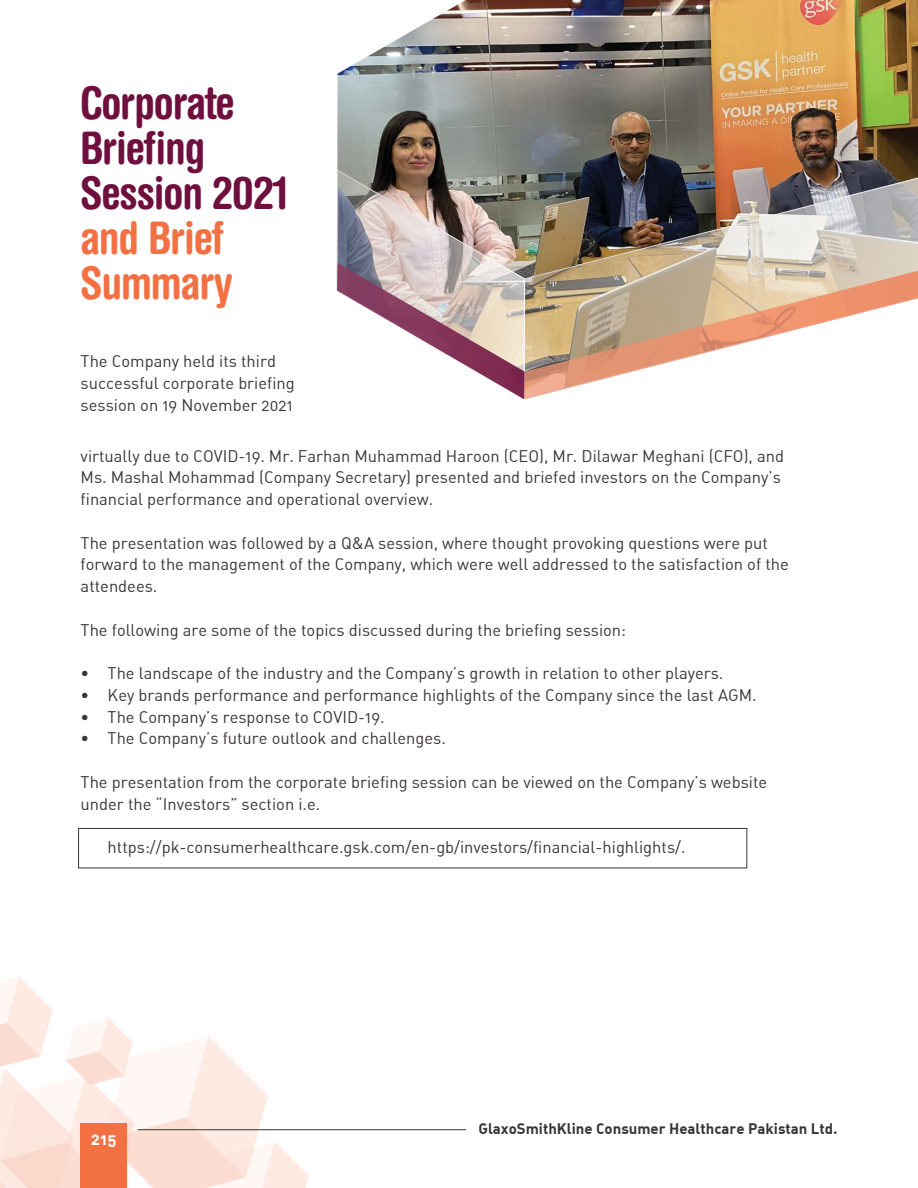
<style>
.page{position:relative;width:918px;height:1188px;background:#fff}
.page>*{position:absolute;margin:0;border:0;box-sizing:border-box;transform-origin:0 0}
.t1{font:700 condensed 45px/45px "Helvetica Rounded LT Std";letter-spacing:-.025em;color:#6e0f3d}
.t2{font:700 condensed 45px/45px "Helvetica Rounded LT Std";letter-spacing:-.025em;color:#f37043}
.t3{font:16.5px/21.8px "DIN Alternate";color:#393636}
.t4{font:700 16.5px "DIN Alternate";color:#fff}
.t5{font:700 15px "DIN Alternate";color:#393636}
</style>
<div class="page">
<svg style="left:0;top:977px;width:309px;height:211px"></svg>
<div style="left:81px;top:1124px;width:46px;height:64px;background:#f37043"></div>
<hr style="left:138px;top:1129px;width:328px;height:1px;background:#393636">
<img style="left:337px;top:0;width:581px;height:171px">
<img style="left:525px;top:171px;width:393px;height:93px">
<svg style="left:525px;top:264px;width:393px;height:135px"></svg>
<img style="left:337px;top:170px;width:188px;height:229px">
<div style="left:78px;top:828px;width:669px;height:40px;border:1px solid #393636"></div>
<h1 class="t1" style="left:80px;top:80px;width:210px">Corporate<br>Briefing<br>Session 2021</h1>
<h1 class="t2" style="left:80px;top:215px;width:154px">and Brief<br>Summary</h1>
<p class="t3" style="left:81px;top:350px;width:216px">The Company held its third successful corporate briefing session on 19 November 2021</p>
<p class="t3" style="left:81px;top:445px;width:705px">virtually due to COVID-19. Mr. Farhan Muhammad Haroon (CEO), Mr. Dilawar Meghani (CFO), and<br>Ms. Mashal Mohammad (Company Secretary) presented and briefed investors on the Company’s financial performance and operational overview.</p>
<p class="t3" style="left:81px;top:531px;width:710px">The presentation was followed by a Q&amp;A session, where thought provoking questions were put forward to the management of the Company, which were well addressed to the satisfaction of the attendees.</p>
<p class="t3" style="left:81px;top:618px;width:547px">The following are some of the topics discussed during the briefing session:</p>
<p class="t3" style="left:81px;top:662px;width:644px">• The landscape of the industry and the Company’s growth in relation to other players.</p>
<p class="t3" style="left:81px;top:684px;width:678px">• Key brands performance and performance highlights of the Company since the last AGM.</p>
<p class="t3" style="left:81px;top:705px;width:305px">• The Company’s response to COVID-19.</p>
<p class="t3" style="left:81px;top:727px;width:367px">• The Company’s future outlook and challenges.</p>
<p class="t3" style="left:81px;top:771px;width:688px">The presentation from the corporate briefing session can be viewed on the Company’s website under the “Investors” section i.e.</p>
<p class="t3" style="left:108px;top:836px;width:579px">https://pk-consumerhealthcare.gsk.com/en-gb/investors/financial-highlights/.</p>
<p class="t4" style="left:91px;top:1128px;width:27px">215</p>
<p class="t5" style="left:478px;top:1119px;width:361px">GlaxoSmithKline Consumer Healthcare Pakistan Ltd.</p>
</div>
